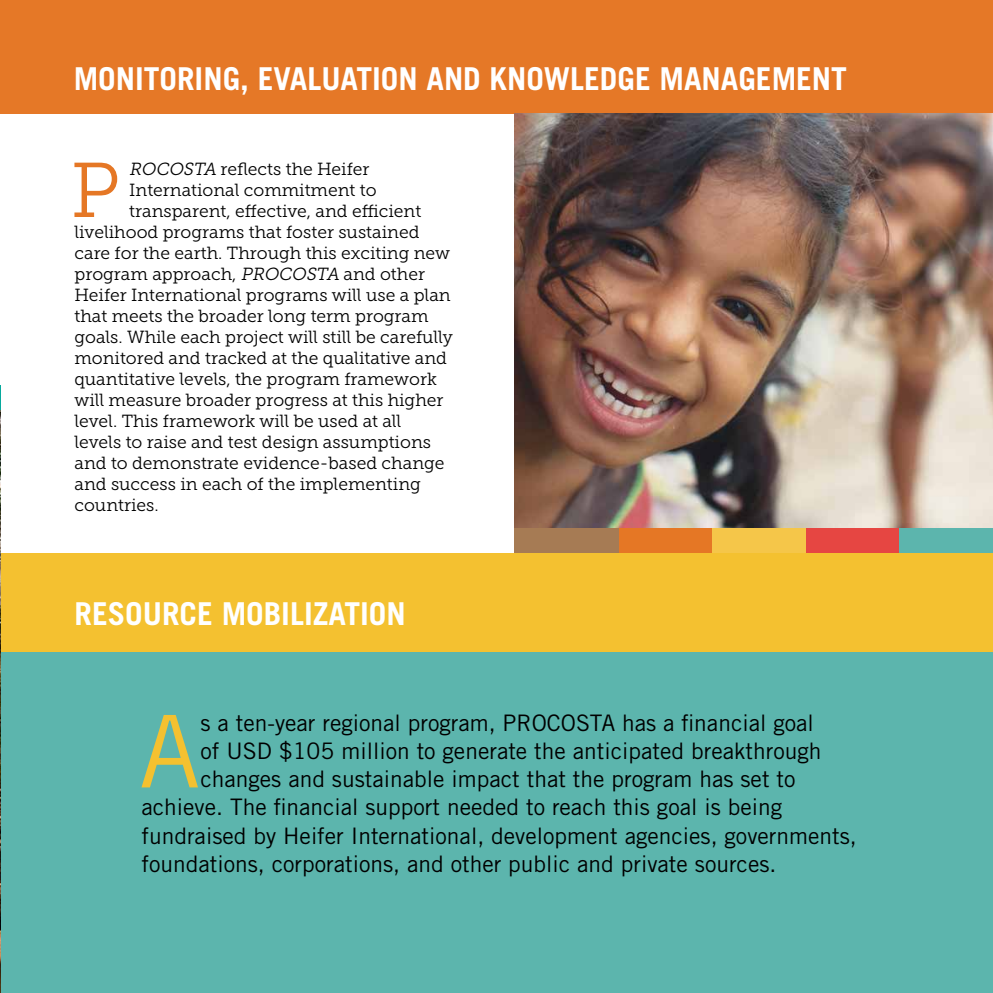
<style>
.page{position:relative;width:993px;height:993px;background:#fff}
.page>*{position:absolute;margin:0;border:0;box-sizing:border-box;transform-origin:0 0}
.t1{font:100.27px "Trade Gothic LT Std";color:#f4c130}
.t2{font:77.17px "Museo Slab 300";color:#e57725}
.t3{font:700 31.5px "Trade Gothic LT Std";color:#fff}
.t4{font:22.75px "Trade Gothic LT Std";color:#000}
.t5{font:17.5px "Museo Slab 300";color:#000}
.s1{font-style:italic}
</style>
<div class="page">
<div style="left:0;top:0;width:992px;height:113px;background:#e57827"></div>
<div style="left:1px;top:639px;width:991px;height:353px;background:#5cb5ad"></div>
<div style="left:1px;top:552px;width:991px;height:98px;background:#f4c130"></div>
<img style="left:0;top:410px;width:1px;height:582px">
<svg style="left:0;top:385px;width:1px;height:25px"></svg>
<img style="left:514px;top:113px;width:478px;height:415px">
<div style="left:514px;top:528px;width:105px;height:24px;background:#a67b54"></div>
<div style="left:619px;top:528px;width:93px;height:24px;background:#e57725"></div>
<div style="left:805px;top:528px;width:94px;height:24px;background:#e64642"></div>
<div style="left:712px;top:528px;width:93px;height:24px;background:#f5c649"></div>
<div style="left:899px;top:528px;width:93px;height:24px;background:#5cb5ad"></div>
<h3 class="t3" style="left:74px;top:60px;width:774px">MONITORING, EVALUATION AND KNOWLEDGE MANAGEMENT</h3>
<h2 class="t2" style="left:70px;top:148px;width:51px">P</h2>
<p class="t5" style="left:129px;top:159px;width:242px"><span class="s1">ROCOSTA</span> reflects the Heifer</p>
<p class="t5" style="left:129px;top:180px;width:249px">International commitment to</p>
<p class="t5" style="left:129px;top:201px;width:293px">transparent, effective, and efficient</p>
<p class="t5" style="left:74px;top:222px;width:346px">livelihood programs that foster sustained</p>
<p class="t5" style="left:74px;top:243px;width:377px">care for the earth. Through this exciting new</p>
<p class="t5" style="left:74px;top:264px;width:352px">program approach, <span class="s1">PROCOSTA</span> and other</p>
<p class="t5" style="left:74px;top:285px;width:377px">Heifer International programs will use a plan</p>
<p class="t5" style="left:74px;top:306px;width:355px">that meets the broader long term program</p>
<p class="t5" style="left:74px;top:327px;width:380px">goals. While each project will still be carefully</p>
<p class="t5" style="left:74px;top:348px;width:374px">monitored and tracked at the qualitative and</p>
<p class="t5" style="left:74px;top:369px;width:364px">quantitative levels, the program framework</p>
<p class="t5" style="left:74px;top:390px;width:370px">will measure broader progress at this higher</p>
<p class="t5" style="left:74px;top:411px;width:328px">level. This framework will be used at all</p>
<p class="t5" style="left:74px;top:432px;width:358px">levels to raise and test design assumptions</p>
<p class="t5" style="left:74px;top:453px;width:371px">and to demonstrate evidence-based change</p>
<p class="t5" style="left:74px;top:474px;width:348px">and success in each of the implementing</p>
<p class="t5" style="left:74px;top:495px;width:86px">countries.</p>
<h3 class="t3" style="left:74px;top:594px;width:332px">RESOURCE MOBILIZATION</h3>
<h1 class="t1" style="left:139px;top:690px;width:63px">A</h1>
<h3 class="t4" style="left:200px;top:709px;width:614px">s a ten-year regional program, PROCOSTA has a financial goal</h3>
<h3 class="t4" style="left:200px;top:737px;width:622px">of USD $105 million to generate the anticipated breakthrough</h3>
<h3 class="t4" style="left:200px;top:765px;width:596px">changes and sustainable impact that the program has set to</h3>
<h3 class="t4" style="left:141px;top:793px;width:642px">achieve. The financial support needed to reach this goal is being</h3>
<h3 class="t4" style="left:141px;top:821px;width:716px">fundraised by Heifer International, development agencies, governments,</h3>
<h3 class="t4" style="left:141px;top:849px;width:636px">foundations, corporations, and other public and private sources.</h3>
</div>
